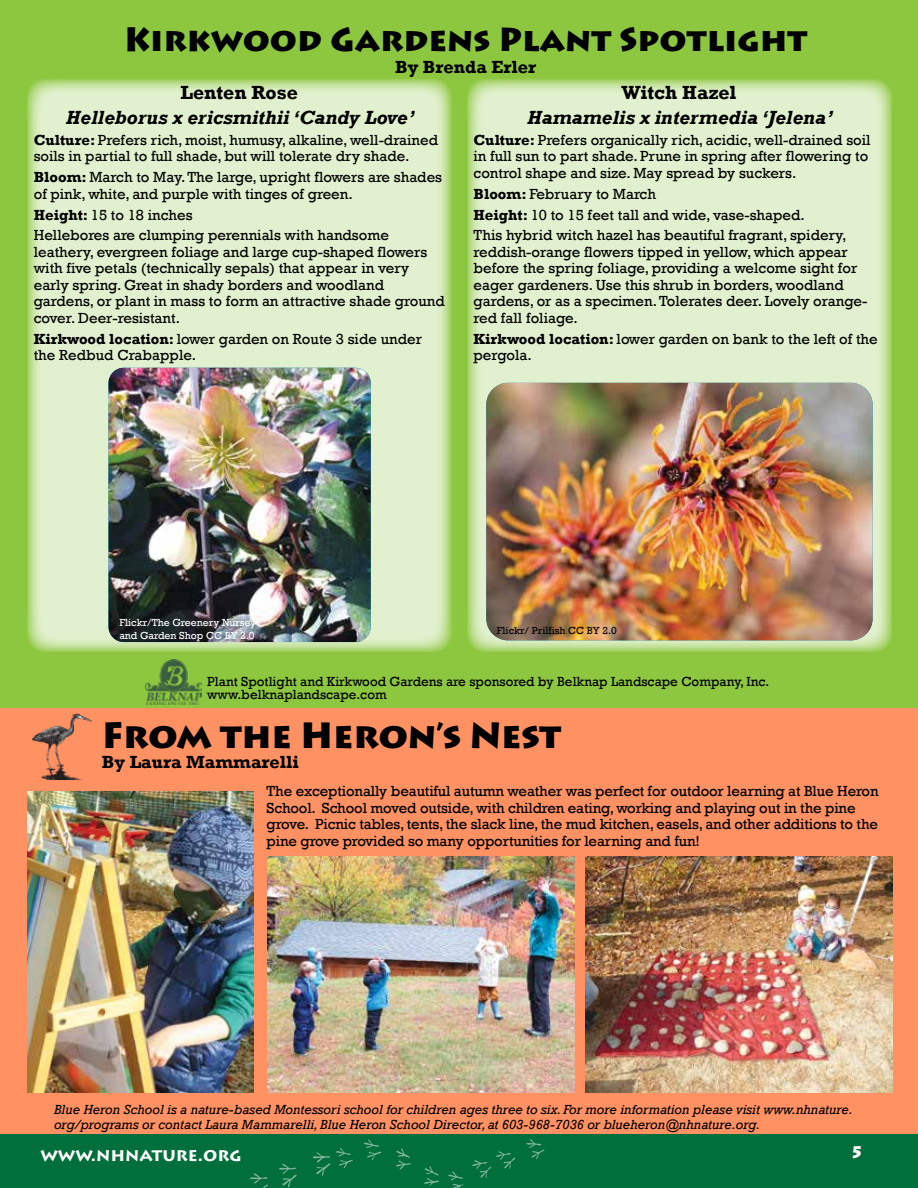
<style>
.page{position:relative;width:918px;height:1188px;background:#fff}
.page>*{position:absolute;margin:0;border:0;box-sizing:border-box;transform-origin:0 0}
.t1{font:900 36px "Lithos Pro";letter-spacing:-.01em;color:#000}
.t2{font:900 33px "Lithos Pro";color:#000}
.t3{font:italic 700 19.5px "Rockwell";color:#000}
.t4{font:700 19.5px "Rockwell";color:#000}
.t5{font:700 18px "Rockwell";color:#000}
.t6{font:700 18px "Lithos Pro";color:#fff}
.t7{font:900 16.5px "Lithos Pro";color:#fff}
.t8{font:15px/16.5px "Rockwell";color:#000}
.t9{font:italic 13.5px/15px "Rockwell";color:#000}
.t10{font:13.5px/13.5px "Rockwell";color:#000}
.t11{font:10.5px/12.6px "Rockwell";color:#fff}
.t12{font:10.5px "Rockwell";color:#000}
.s1{font-weight:700}
</style>
<div class="page">
<div style="left:0;top:1134px;width:918px;height:54px;background:#006f3b"></div>
<svg style="left:526px;top:1139px;width:19px;height:20px"></svg>
<svg style="left:448px;top:1151px;width:68px;height:37px"></svg>
<svg style="left:424px;top:1166px;width:15px;height:20px"></svg>
<svg style="left:396px;top:1148px;width:15px;height:22px"></svg>
<svg style="left:364px;top:1139px;width:17px;height:21px"></svg>
<svg style="left:313px;top:1148px;width:40px;height:28px"></svg>
<svg style="left:250px;top:1173px;width:18px;height:15px"></svg>
<svg style="left:279px;top:1163px;width:18px;height:24px"></svg>
<div style="left:0;top:0;width:918px;height:709px;background:#8dc63f"></div>
<svg style="left:27px;top:79px;width:425px;height:573px;background:#dcedc5"></svg>
<svg style="left:467px;top:79px;width:425px;height:573px;background:#dbedc4"></svg>
<img style="left:146px;top:659px;width:55px;height:45px">
<div style="left:1px;top:709px;width:917px;height:425px;background:#ff9162"></div>
<img style="left:32px;top:714px;width:60px;height:66px">
<img style="left:486px;top:383px;width:387px;height:257px">
<img style="left:109px;top:368px;width:262px;height:274px">
<img style="left:268px;top:857px;width:306px;height:236px">
<img style="left:586px;top:857px;width:306px;height:236px">
<img style="left:28px;top:792px;width:226px;height:301px">
<h2 class="t2" style="left:124px;top:19px;width:685px">Kirkwood Gardens Plant Spotlight</h2>
<p class="t5" style="left:395px;top:56px;width:143px">By Brenda Erler</p>
<h3 class="t4" style="left:181px;top:80px;width:119px">Lenten Rose</h3>
<h3 class="t3" style="left:66px;top:106px;width:350px">Helleborus x ericsmithii ‘Candy Love’</h3>
<p class="t8" style="left:34px;top:132px;width:406px"><span class="s1">Culture:</span> Prefers rich, moist, humusy, alkaline, well-drained soils in partial to full shade, but will tolerate dry shade.</p>
<p class="t8" style="left:34px;top:169px;width:410px"><span class="s1">Bloom:</span> March to May. The large, upright flowers are shades of pink, white, and purple with tinges of green.</p>
<p class="t8" style="left:34px;top:204px;width:357px;line-height:20.9px"><span class="s1">Height:</span> 15 to 18 inches<br>Hellebores are clumping perennials with handsome</p>
<p class="t8" style="left:34px;top:244px;width:413px">leathery, evergreen foliage and large cup-shaped flowers with five petals (technically sepals) that appear in very early spring. Great in shady borders and woodland gardens, or plant in mass to form an attractive shade ground cover. Deer-resistant.</p>
<p class="t8" style="left:34px;top:331px;width:390px"><span class="s1">Kirkwood location:</span> lower garden on Route 3 side under the Redbud Crabapple.</p>
<h3 class="t4" style="left:622px;top:80px;width:116px">Witch Hazel</h3>
<h3 class="t3" style="left:527px;top:106px;width:307px">Hamamelis x intermedia ‘Jelena’</h3>
<p class="t8" style="left:474px;top:132px;width:398px"><span class="s1">Culture:</span> Prefers organically rich, acidic, well-drained soil in full sun to part shade. Prune in spring after flowering to control shape and size. May spread by suckers.</p>
<p class="t8" style="left:474px;top:184px;width:374px;line-height:20.9px"><span class="s1">Bloom:</span> February to March<br><span class="s1">Height:</span> 10 to 15 feet tall and wide, vase-shaped.<br>This hybrid witch hazel has beautiful fragrant, spidery,</p>
<p class="t8" style="left:474px;top:244px;width:395px">reddish-orange flowers tipped in yellow, which appear before the spring foliage, providing a welcome sight for eager gardeners. Use this shrub in borders, woodland gardens, or as a specimen. Tolerates deer. Lovely orange&shy;red fall foliage.</p>
<p class="t8" style="left:474px;top:331px;width:406px"><span class="s1">Kirkwood location:</span> lower garden on bank to the left of the pergola.</p>
<p class="t11" style="left:119px;top:617px;width:138px">Flickr/The Greenery Nursey and Garden Shop CC BY 2.0</p>
<p class="t12" style="left:497px;top:624px;width:122px">Flickr/ Prilfish CC BY 2.0</p>
<p class="t10" style="left:207px;top:675px;width:564px">Plant Spotlight and Kirkwood Gardens are sponsored by Belknap Landscape Company, Inc. www.belknaplandscape.com</p>
<h1 class="t1" style="left:102px;top:713px;width:461px">From the Heron’s Nest</h1>
<p class="t5" style="left:102px;top:751px;width:199px">By Laura Mammarelli</p>
<p class="t8" style="left:267px;top:783px;width:614px">The exceptionally beautiful autumn weather was perfect for outdoor learning at Blue Heron School. School moved outside, with children eating, working and playing out in the pine grove. Picnic tables, tents, the slack line, the mud kitchen, easels, and other additions to the pine grove provided so many opportunities for learning and fun!</p>
<p class="t9" style="left:54px;top:1102px;width:800px">Blue Heron School is a nature-based Montessori school for children ages three to six. For more information please visit www.nhnature. org/programs or contact Laura Mammarelli, Blue Heron School Director, at 603-968-7036 or blueheron@nhnature.org.</p>
<p class="t6" style="left:40px;top:1144px;width:202px">WWW.NHNATURE.ORG</p>
<p class="t7" style="left:851px;top:1142px;width:15px">5</p>
</div>
